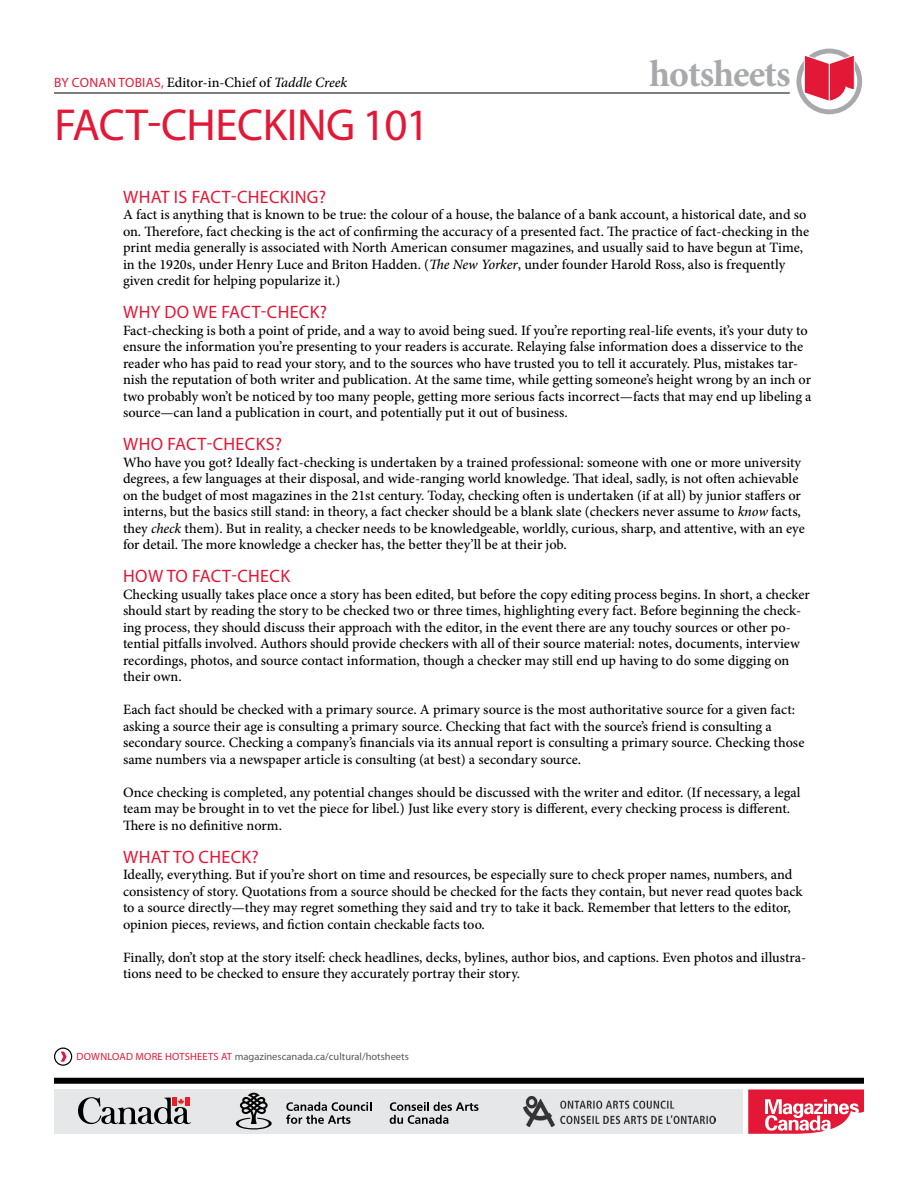
<style>
.page{position:relative;width:918px;height:1188px;background:#fff}
.page>*{position:absolute;margin:0;border:0;box-sizing:border-box;transform-origin:0 0}
.t1{font:45px "Myriad Pro";letter-spacing:-.01em;color:#e31837}
.t2{font:700 37.65px "Minion Pro";letter-spacing:-.025em;color:#a7a9ac}
.t3{font:18px "Myriad Pro";letter-spacing:.02em;color:#e31837}
.t4{font:500 14.25px/16.5px "Minion Pro";color:#000}
.t5{font:10.5px "Myriad Pro";letter-spacing:.02em;color:#58595b}
.s1{font-family:"Myriad Pro";font-weight:400;font-size:13.5px;color:#e31837}
.s2{font-style:italic}
.s3{color:#e31837}
</style>
<div class="page">
<div style="left:796px;top:49px;width:66px;height:65px;border:5px solid #a7a9ac;border-radius:50%"></div>
<svg style="left:803px;top:54px;width:52px;height:48px"></svg>
<svg style="left:748px;top:1089px;width:116px;height:45px"></svg>
<div style="left:54px;top:1089px;width:689px;height:45px;background:#e6e7e8"></div>
<img style="left:524px;top:1097px;width:192px;height:29px">
<svg style="left:78px;top:1097px;width:113px;height:27px"></svg>
<svg style="left:236px;top:1093px;width:36px;height:36px"></svg>
<svg style="left:286px;top:1102px;width:85px;height:22px"></svg>
<svg style="left:390px;top:1102px;width:89px;height:22px"></svg>
<div style="left:54px;top:1078px;width:810px;height:6px;background:#000"></div>
<hr style="left:54px;top:93px;width:736px;height:1px;background:#000">
<svg style="left:55px;top:1048px;width:17px;height:17px"></svg>
<div style="left:54px;top:1048px;width:18px;height:18px;border:1px solid #000;border-radius:50%"></div>
<svg style="left:61px;top:1052px;width:6px;height:10px"></svg>
<p class="t4" style="left:54px;top:74px;width:295px"><span class="s1">BY CONAN TOBIAS,</span> Editor-in-Chief of <span class="s2">Taddle Creek</span></p>
<h1 class="t1" style="left:54px;top:97px;width:376px">FACT-CHECKING 101</h1>
<h2 class="t2" style="left:649px;top:47px;width:143px">hotsheets</h2>
<p class="t3" style="left:123px;top:185px;width:204px">WHAT IS FACT-CHECKING?</p>
<p class="t4" style="left:123px;top:206px;width:688px">A fact is anything that is known to be true: the colour of a house, the balance of a bank account, a historical date, and so on. Therefore, fact checking is the act of confirming the accuracy of a presented fact. The practice of fact-checking in the print media generally is associated with North American consumer magazines, and usually said to have begun at Time, in the 1920s, under Henry Luce and Briton Hadden. (<span class="s2">The New Yorker</span>, under founder Harold Ross, also is frequently given credit for helping popularize it.)</p>
<p class="t3" style="left:123px;top:301px;width:205px">WHY DO WE FACT-CHECK?</p>
<p class="t4" style="left:123px;top:322px;width:690px">Fact-checking is both a point of pride, and a way to avoid being sued. If you’re reporting real-life events, it’s your duty to ensure the information you’re presenting to your readers is accurate. Relaying false information does a disservice to the reader who has paid to read your story, and to the sources who have trusted you to tell it accurately. Plus, mistakes tar&shy;nish the reputation of both writer and publication. At the same time, while getting someone’s height wrong by an inch or two probably won’t be noticed by too many people, getting more serious facts incorrect—facts that may end up libeling a source—can land a publication in court, and potentially put it out of business.</p>
<p class="t3" style="left:123px;top:433px;width:160px">WHO FACT-CHECKS?</p>
<p class="t4" style="left:123px;top:454px;width:683px">Who have you got? Ideally fact-checking is undertaken by a trained professional: someone with one or more university degrees, a few languages at their disposal, and wide-ranging world knowledge. That ideal, sadly, is not often achievable on the budget of most magazines in the 21st century. Today, checking often is undertaken (if at all) by junior staffers or interns, but the basics still stand: in theory, a fact checker should be a blank slate (checkers never assume to <span class="s2">know</span> facts, they <span class="s2">check</span> them). But in reality, a checker needs to be knowledgeable, worldly, curious, sharp, and attentive, with an eye for detail. The more knowledge a checker has, the better they’ll be at their job.</p>
<p class="t3" style="left:123px;top:565px;width:168px">HOW TO FACT-CHECK</p>
<p class="t4" style="left:123px;top:586px;width:688px">Checking usually takes place once a story has been edited, but before the copy editing process begins. In short, a checker should start by reading the story to be checked two or three times, highlighting every fact. Before beginning the check&shy;ing process, they should discuss their approach with the editor, in the event there are any touchy sources or other po&shy;tential pitfalls involved. Authors should provide checkers with all of their source material: notes, documents, interview recordings, photos, and source contact information, though a checker may still end up having to do some digging on their own.</p>
<p class="t4" style="left:123px;top:701px;width:683px">Each fact should be checked with a primary source. A primary source is the most authoritative source for a given fact: asking a source their age is consulting a primary source. Checking that fact with the source’s friend is consulting a secondary source. Checking a company’s financials via its annual report is consulting a primary source. Checking those same numbers via a newspaper article is consulting (at best) a secondary source.</p>
<p class="t4" style="left:123px;top:784px;width:679px">Once checking is completed, any potential changes should be discussed with the writer and editor. (If necessary, a legal team may be brought in to vet the piece for libel.) Just like every story is different, every checking process is different.<br>There is no definitive norm.</p>
<p class="t3" style="left:123px;top:845px;width:137px">WHAT TO CHECK?</p>
<p class="t4" style="left:123px;top:866px;width:681px">Ideally, everything. But if you’re short on time and resources, be especially sure to check proper names, numbers, and consistency of story. Quotations from a source should be checked for the facts they contain, but never read quotes back to a source directly—they may regret something they said and try to take it back. Remember that letters to the editor, opinion pieces, reviews, and fiction contain checkable facts too.</p>
<p class="t4" style="left:123px;top:949px;width:685px">Finally, don’t stop at the story itself: check headlines, decks, bylines, author bios, and captions. Even photos and illustra&shy;tions need to be checked to ensure they accurately portray their story.</p>
<p class="t5" style="left:77px;top:1050px;width:334px"><span class="s3">DOWNLOAD MORE HOTSHEETS AT</span> MAGAZINESCANADA.CA/CULTURAL/HOTSHEETS</p>
</div>
